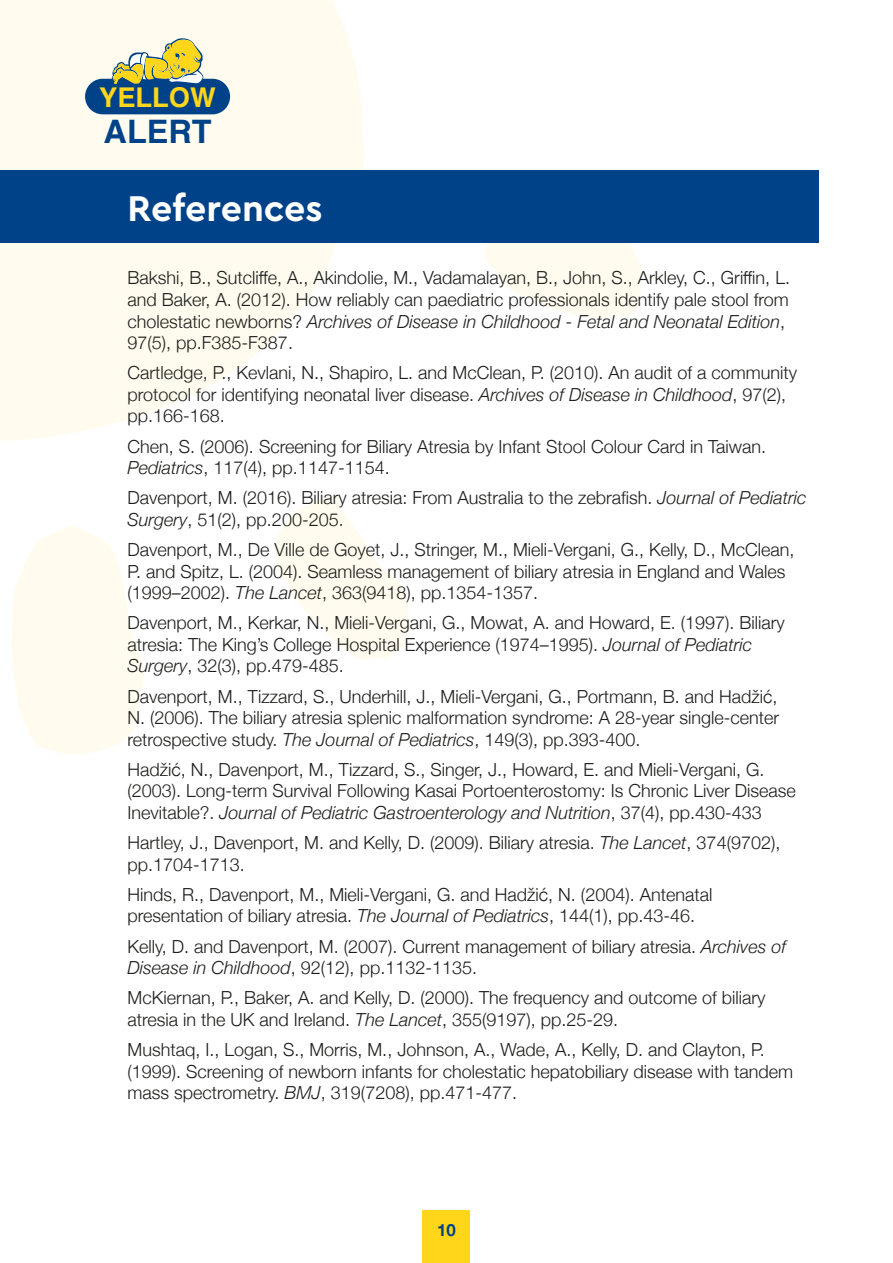
<style>
.page{position:relative;width:893px;height:1263px;background:#fff}
.page>*{position:absolute;margin:0;border:0;box-sizing:border-box;transform-origin:0 0}
.t1{font:700 37.5px "Cera Basic";color:#fff}
.t2{font:700 32.4px "Helvetica";color:#004288}
.t3{font:700 27.3px "Helvetica";color:#ffd61a}
.t4{font:300 18px/21.6px "Helvetica Neue";color:#1d1d1b}
.t5{font:700 16.8px "Helvetica Neue";color:#004288}
.s1{font-style:italic}
</style>
<div class="page">
<div style="left:423px;top:1210px;width:47px;height:53px;background:#ffd61a"></div>
<svg style="left:0;top:81px;width:368px;height:360px;fill:#fffcef"></svg>
<svg style="left:477px;top:242px;width:166px;height:76px"></svg>
<svg style="left:275px;top:496px;width:134px;height:164px"></svg>
<svg style="left:11px;top:526px;width:132px;height:229px"></svg>
<div style="left:0;top:0;width:358px;height:274px;background:#fffcef"></div>
<svg style="left:85px;top:38px;width:145px;height:76px"></svg>
<div style="left:0;top:170px;width:819px;height:72px;background:#004288"></div>
<h3 class="t3" style="left:99px;top:75px;width:118px">YELLOW</h3>
<h2 class="t2" style="left:104px;top:106px;width:109px">ALERT</h2>
<h1 class="t1" style="left:128px;top:187px;width:197px">References</h1>
<p class="t4" style="left:128px;top:266px;width:664px">Bakshi, B., Sutcliffe, A., Akindolie, M., Vadamalayan, B., John, S., Arkley, C., Griffin, L. and Baker, A. (2012). How reliably can paediatric professionals identify pale stool from cholestatic newborns? <span class="s1">Archives of Disease in Childhood - Fetal and Neonatal Edition</span>, 97(5), pp.F385-F387.</p>
<p class="t4" style="left:128px;top:361px;width:671px">Cartledge, P., Kevlani, N., Shapiro, L. and McClean, P. (2010). An audit of a community protocol for identifying neonatal liver disease. <span class="s1">Archives of Disease in Childhood</span>, 97(2), pp.166-168.</p>
<p class="t4" style="left:128px;top:434px;width:640px">Chen, S. (2006). Screening for Biliary Atresia by Infant Stool Colour Card in Taiwan.<br><span class="s1">Pediatrics</span>, 117(4), pp.1147-1154.</p>
<p class="t4" style="left:128px;top:486px;width:680px">Davenport, M. (2016). Biliary atresia: From Australia to the zebrafish. <span class="s1">Journal of Pediatric<br>Surgery</span>, 51(2), pp.200-205.</p>
<p class="t4" style="left:128px;top:537px;width:668px">Davenport, M., De Ville de Goyet, J., Stringer, M., Mieli-Vergani, G., Kelly, D., McClean,<br>P. and Spitz, L. (2004). Seamless management of biliary atresia in England and Wales (1999–2002). <span class="s1">The Lancet</span>, 363(9418), pp.1354-1357.</p>
<p class="t4" style="left:128px;top:611px;width:659px">Davenport, M., Kerkar, N., Mieli-Vergani, G., Mowat, A. and Howard, E. (1997). Biliary atresia: The King’s College Hospital Experience (1974–1995). <span class="s1">Journal of Pediatric<br>Surgery</span>, 32(3), pp.479-485.</p>
<p class="t4" style="left:128px;top:684px;width:653px;text-align:justify">Davenport, M., Tizzard, S., Underhill, J., Mieli-Vergani, G., Portmann, B. and Hadžić, N. (2006). The biliary atresia splenic malformation syndrome: A 28-year single-center retrospective study. <span class="s1">The Journal of Pediatrics</span>, 149(3), pp.393-400.</p>
<p class="t4" style="left:128px;top:757px;width:670px">Hadžić, N., Davenport, M., Tizzard, S., Singer, J., Howard, E. and Mieli-Vergani, G. (2003). Long-term Survival Following Kasai Portoenterostomy: Is Chronic Liver Disease<br>Inevitable?. <span class="s1">Journal of Pediatric Gastroenterology and Nutrition</span>, 37(4), pp.430-433</p>
<p class="t4" style="left:128px;top:831px;width:654px">Hartley, J., Davenport, M. and Kelly, D. (2009). Biliary atresia. <span class="s1">The Lancet</span>, 374(9702), pp.1704-1713.</p>
<p class="t4" style="left:128px;top:882px;width:586px">Hinds, R., Davenport, M., Mieli-Vergani, G. and Hadžić, N. (2004). Antenatal presentation of biliary atresia. <span class="s1">The Journal of Pediatrics</span>, 144(1), pp.43-46.</p>
<p class="t4" style="left:128px;top:934px;width:660px">Kelly, D. and Davenport, M. (2007). Current management of biliary atresia. <span class="s1">Archives of<br>Disease in Childhood</span>, 92(12), pp.1132-1135.</p>
<p class="t4" style="left:128px;top:986px;width:639px">McKiernan, P., Baker, A. and Kelly, D. (2000). The frequency and outcome of biliary atresia in the UK and Ireland. <span class="s1">The Lancet</span>, 355(9197), pp.25-29.</p>
<p class="t4" style="left:128px;top:1037px;width:667px">Mushtaq, I., Logan, S., Morris, M., Johnson, A., Wade, A., Kelly, D. and Clayton, P. (1999). Screening of newborn infants for cholestatic hepatobiliary disease with tandem mass spectrometry. <span class="s1">BMJ</span>, 319(7208), pp.471-477.</p>
<p class="t5" style="left:437px;top:1217px;width:20px">10</p>
</div>
